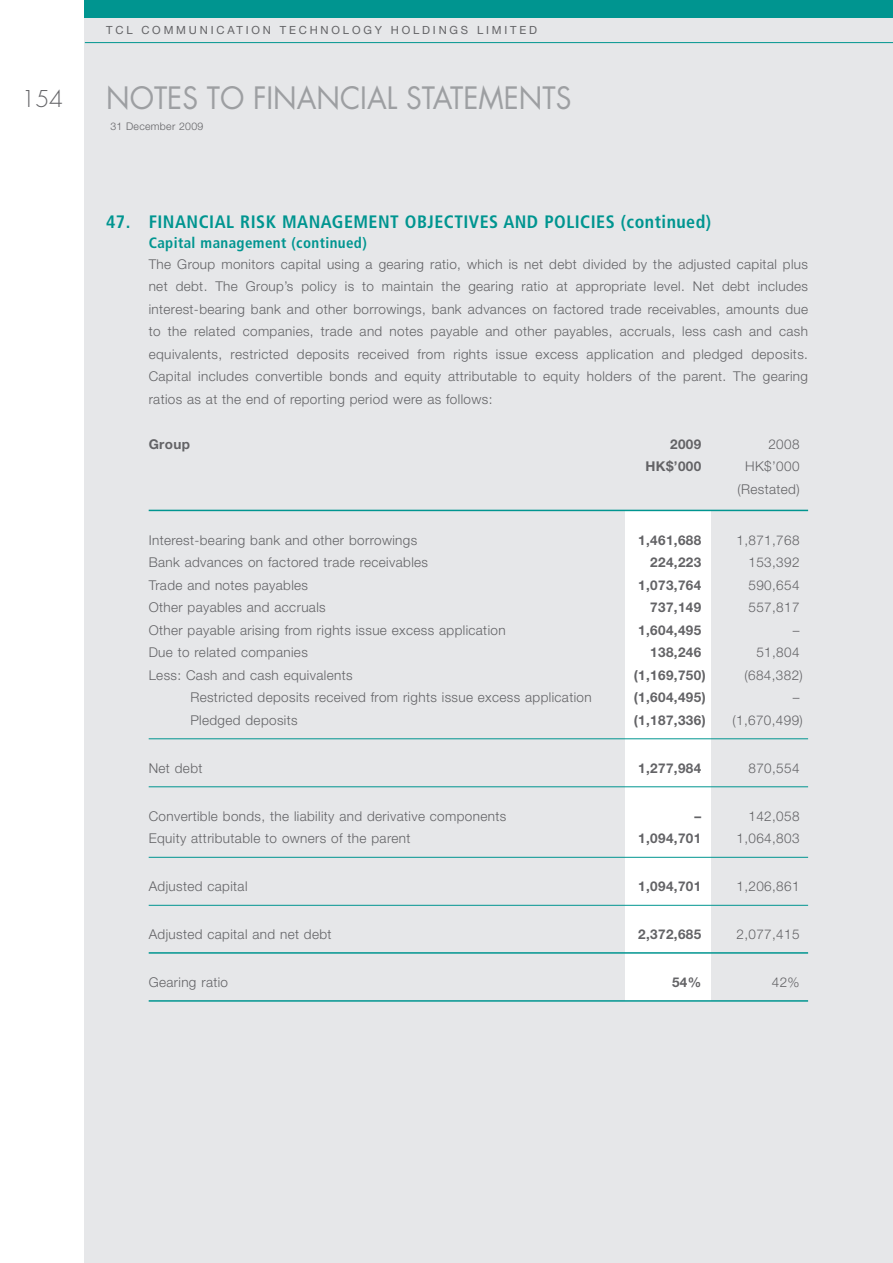
<style>
.page{position:relative;width:893px;height:1263px;background:#fff}
.page>*{position:absolute;margin:0;border:0;box-sizing:border-box;transform-origin:0 0}
.t1{font:30px "Futura Std";color:#9d9fa2;scale:.94 1}
.t2{font:300 22.5px "Futura Std";color:#636366}
.t3{font:700 condensed 18px "Frutiger LT Std";letter-spacing:.025em;color:#009590}
.t4{font:700 condensed 15px "Frutiger LT Std";letter-spacing:.025em;color:#009590}
.t5{font:300 13.5px/22.5px "Helvetica Neue LT Std";letter-spacing:.03em;color:#636366;text-align:justify}
.t6{font:700 13.5px "Helvetica Neue LT Std";letter-spacing:.03em;color:#636366}
.t7{font:11.25px "Helvetica Neue LT Std";letter-spacing:.25em;color:#636366}
.t8{font:300 10.5px "Helvetica Neue LT Std";letter-spacing:.03em;color:#636366}
</style>
<div class="page">
<div style="left:85px;top:0;width:807px;height:1263px;background:#e6e7e9"></div>
<div style="left:85px;top:0;width:807px;height:17px;background:#009590"></div>
<hr style="left:85px;top:42px;width:807px;height:1px;background:#009590">
<div style="left:625px;top:510px;width:85px;height:491px;background:#fff"></div>
<hr style="left:149px;top:510px;width:659px;height:1px;background:#009590">
<hr style="left:149px;top:738px;width:659px;height:1px;background:#009590">
<hr style="left:149px;top:786px;width:659px;height:1px;background:#009590">
<hr style="left:149px;top:857px;width:659px;height:1px;background:#009590">
<hr style="left:149px;top:905px;width:659px;height:1px;background:#009590">
<hr style="left:149px;top:952px;width:659px;height:2px;background:#009590">
<hr style="left:149px;top:1000px;width:659px;height:2px;background:#009590">
<h2 class="t2" style="left:21px;top:86px;width:43px">154</h2>
<p class="t7" style="left:106px;top:24px;width:432px">TCL COMMUNICATION TECHNOLOGY HOLDINGS LIMITED</p>
<h1 class="t1" style="left:106px;top:81px;width:496px">NOTES TO FINANCIAL STATEMENTS</h1>
<p class="t8" style="left:110px;top:122px;width:94px">31 December 2009</p>
<h3 class="t3" style="left:106px;top:211px;width:606px">47. FINANCIAL RISK MANAGEMENT OBJECTIVES AND POLICIES (continued)</h3>
<p class="t4" style="left:149px;top:233px;width:220px">Capital management (continued)</p>
<p class="t5" style="left:149px;top:254px;width:661px">The Group monitors capital using a gearing ratio, which is net debt divided by the adjusted capital plus net debt. The Group’s policy is to maintain the gearing ratio at appropriate level. Net debt includes interest-bearing bank and other borrowings, bank advances on factored trade receivables, amounts due to the related companies, trade and notes payable and other payables, accruals, less cash and cash equivalents, restricted deposits received from rights issue excess application and pledged deposits.<br>Capital includes convertible bonds and equity attributable to equity holders of the parent. The gearing ratios as at the end of reporting period were as follows:</p>
<p class="t6" style="left:149px;top:439px;width:43px">Group</p>
<p class="t6" style="left:670px;top:439px;width:33px">2009</p>
<p class="t5" style="left:768px;top:434px;width:33px">2008</p>
<p class="t6" style="left:645px;top:461px;width:57px">HK$’000</p>
<p class="t5" style="left:737px;top:457px;width:64px;text-align:center">HK$’000 (Restated)</p>
<p class="t5" style="left:149px;top:530px;width:270px">Interest-bearing bank and other borrowings</p>
<p class="t6" style="left:638px;top:535px;width:65px">1,461,688</p>
<p class="t5" style="left:736px;top:530px;width:65px">1,871,768</p>
<p class="t5" style="left:149px;top:553px;width:281px">Bank advances on factored trade receivables</p>
<p class="t6" style="left:650px;top:557px;width:53px">224,223</p>
<p class="t5" style="left:748px;top:553px;width:53px">153,392</p>
<p class="t5" style="left:149px;top:575px;width:161px">Trade and notes payables</p>
<p class="t6" style="left:638px;top:580px;width:65px">1,073,764</p>
<p class="t5" style="left:748px;top:575px;width:53px">590,654</p>
<p class="t5" style="left:149px;top:598px;width:178px">Other payables and accruals</p>
<p class="t6" style="left:650px;top:602px;width:53px">737,149</p>
<p class="t5" style="left:748px;top:598px;width:53px">557,817</p>
<p class="t5" style="left:149px;top:620px;width:358px">Other payable arising from rights issue excess application</p>
<p class="t6" style="left:638px;top:625px;width:65px">1,604,495</p>
<p class="t5" style="left:792px;top:620px;width:8px">–</p>
<p class="t5" style="left:149px;top:643px;width:161px">Due to related companies</p>
<p class="t6" style="left:650px;top:647px;width:53px">138,246</p>
<p class="t5" style="left:756px;top:643px;width:45px">51,804</p>
<p class="t5" style="left:149px;top:665px;width:205px">Less: Cash and cash equivalents</p>
<p class="t6" style="left:634px;top:670px;width:73px">(1,169,750)</p>
<p class="t5" style="left:744px;top:665px;width:60px">(684,382)</p>
<p class="t5" style="left:190px;top:688px;width:403px">Restricted deposits received from rights issue excess application</p>
<p class="t6" style="left:634px;top:692px;width:73px">(1,604,495)</p>
<p class="t5" style="left:792px;top:688px;width:8px">–</p>
<p class="t5" style="left:190px;top:710px;width:109px">Pledged deposits</p>
<p class="t6" style="left:634px;top:715px;width:73px">(1,187,336)</p>
<p class="t5" style="left:732px;top:710px;width:72px">(1,670,499)</p>
<p class="t5" style="left:149px;top:758px;width:55px">Net debt</p>
<p class="t6" style="left:638px;top:763px;width:65px">1,277,984</p>
<p class="t5" style="left:748px;top:758px;width:53px">870,554</p>
<p class="t5" style="left:149px;top:806px;width:359px">Convertible bonds, the liability and derivative components</p>
<p class="t6" style="left:694px;top:811px;width:8px">–</p>
<p class="t5" style="left:748px;top:806px;width:53px">142,058</p>
<p class="t5" style="left:149px;top:829px;width:263px">Equity attributable to owners of the parent</p>
<p class="t6" style="left:638px;top:833px;width:65px">1,094,701</p>
<p class="t5" style="left:736px;top:829px;width:65px">1,064,803</p>
<p class="t5" style="left:149px;top:877px;width:100px">Adjusted capital</p>
<p class="t6" style="left:638px;top:881px;width:65px">1,094,701</p>
<p class="t5" style="left:736px;top:877px;width:65px">1,206,861</p>
<p class="t5" style="left:149px;top:925px;width:184px">Adjusted capital and net debt</p>
<p class="t6" style="left:638px;top:929px;width:65px">2,372,685</p>
<p class="t5" style="left:736px;top:925px;width:65px">2,077,415</p>
<p class="t5" style="left:149px;top:973px;width:81px">Gearing ratio</p>
<p class="t6" style="left:672px;top:977px;width:31px">54%</p>
<p class="t5" style="left:771px;top:973px;width:29px">42%</p>
</div>
